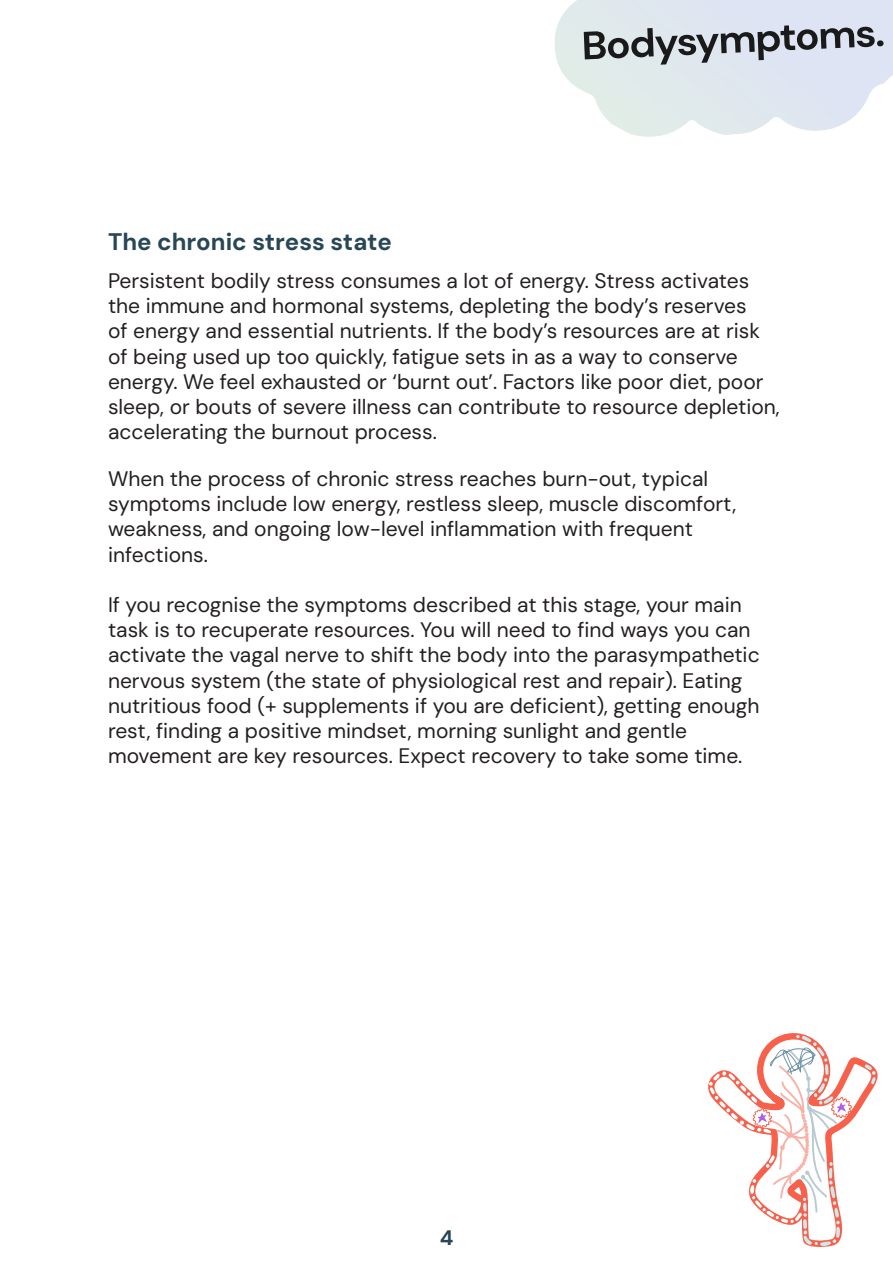
<style>
.page{position:relative;width:893px;height:1263px;background:#fff}
.page>*{position:absolute;margin:0;border:0;box-sizing:border-box;transform-origin:0 0}
.Heading_3{font:700 24px "DM Sans";color:#284756}
.t1{font:21px/25.2px "DM Sans";color:#231f20}
.t2{font:700 21px "DM Sans";color:#284756}
</style>
<div class="page">
<svg style="left:708px;top:1033px;width:170px;height:214px"></svg>
<svg style="left:555px;top:0;width:338px;height:137px"></svg>
<svg style="left:582px;top:0;width:302px;height:80px"></svg>
<h3 class="Heading_3" style="left:108px;top:227px;width:285px">The chronic stress state</h3>
<p class="t1" style="left:108px;top:268px;width:673px">Persistent bodily stress consumes a lot of energy. Stress activates the immune and hormonal systems, depleting the body’s reserves<br>of energy and essential nutrients. If the body’s resources are at risk of being used up too quickly, fatigue sets in as a way to conserve energy. We feel exhausted or ‘burnt out’. Factors like poor diet, poor sleep, or bouts of severe illness can contribute to resource depletion, accelerating the burnout process.</p>
<p class="t1" style="left:108px;top:466px;width:630px">When the process of chronic stress reaches burn-out, typical symptoms include low energy, restless sleep, muscle discomfort, weakness, and ongoing low-level inflammation with frequent infections.</p>
<p class="t1" style="left:108px;top:592px;width:653px">If you recognise the symptoms described at this stage, your main task is to recuperate resources. You will need to find ways you can activate the vagal nerve to shift the body into the parasympathetic nervous system (the state of physiological rest and repair). Eating nutritious food (+ supplements if you are deficient), getting enough rest, finding a positive mindset, morning sunlight and gentle movement are key resources. Expect recovery to take some time.</p>
<p class="t2" style="left:440px;top:1224px;width:15px">4</p>
</div>
